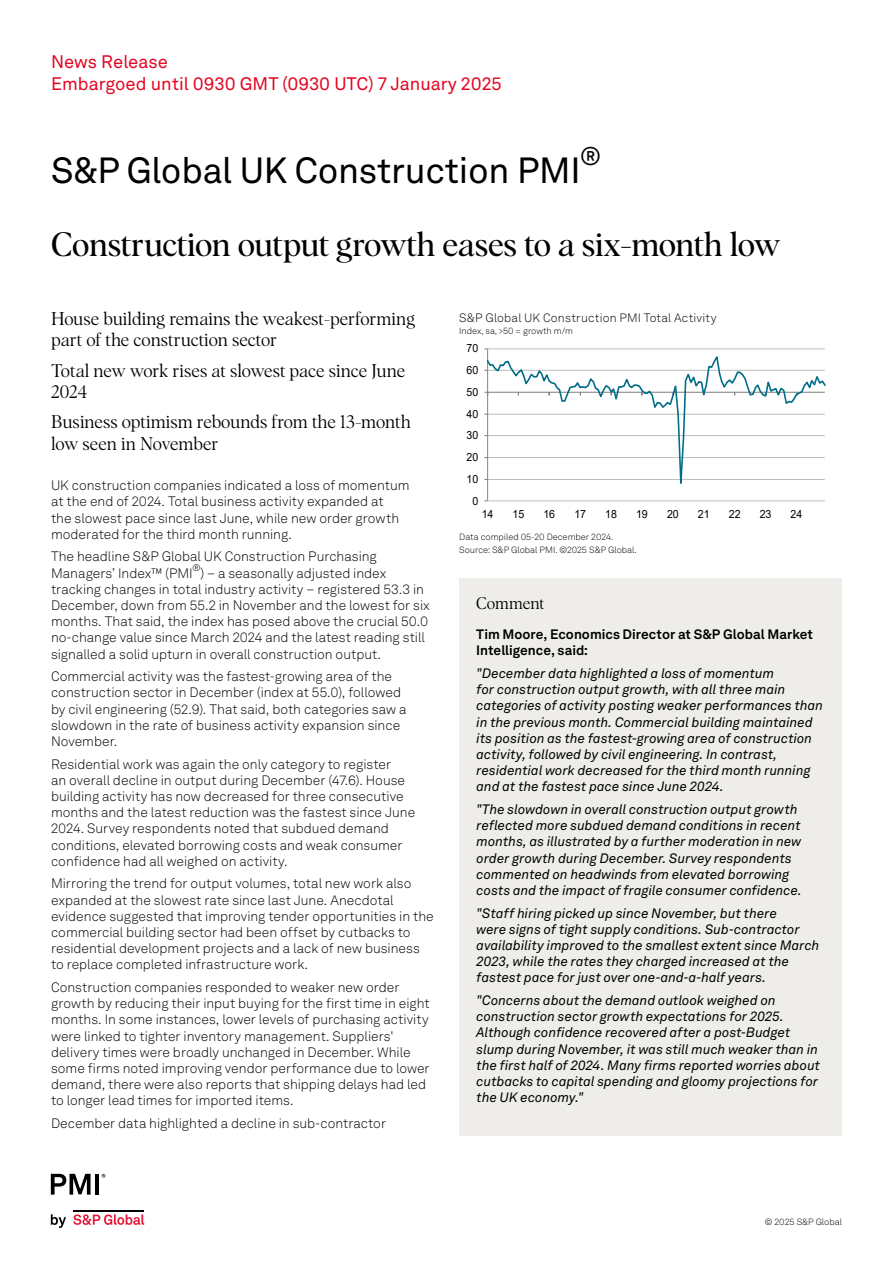
<style>
.page{position:relative;width:893px;height:1263px;background:#fff}
.page>*{position:absolute;margin:0;border:0;box-sizing:border-box;transform-origin:0 0}
.t1{font:36px "Akkurat LL";letter-spacing:-.01em;color:#000}
.t2{font:33px "Albra";letter-spacing:-.02em;color:#000}
.t3{font:25.35px "Akkurat LL";color:#000}
.t4{font:300 18px/21.6px "Albra";letter-spacing:-.005em;color:#000}
.t5{font:18px/21.6px "Akkurat LL";color:#e40521}
.t6{font:300 16.5px "Albra";letter-spacing:-.01em;color:#000}
.t7{font:300 13.5px/16.2px "Akkurat LL";color:#000}
.t8{font:italic 13.5px/16.2px "Akkurat LL";color:#000}
.t9{font:700 13.5px/16.2px "Akkurat LL";color:#000}
.t10{font:300 12px "Akkurat LL";letter-spacing:.02em;color:#000}
.t11{font:11.25px "Arial";letter-spacing:-.005em;color:#000;scale:.94 1}
.t12{font:300 9.45px "Akkurat LL";color:#000}
.t13{font:300 9px "Akkurat LL";color:#000}
</style>
<div class="page">
<svg style="left:51px;top:1214px;width:15px;height:14px"></svg>
<svg style="left:73px;top:1214px;width:71px;height:11px"></svg>
<hr style="left:73px;top:1209px;width:71px;height:2px;background:#000">
<svg style="left:51px;top:1174px;width:40px;height:20px"></svg>
<hr style="left:95px;top:1174px;width:4px;height:20px;background:#000">
<hr style="left:488px;top:348px;width:337px;height:1px;background:#bfbfbf">
<hr style="left:487px;top:349px;width:1px;height:152px;background:#7f7f7f">
<svg style="left:487px;top:352px;width:338px;height:149px"></svg>
<div style="left:459px;top:579px;width:383px;height:39px;background:#eeedea"></div>
<div style="left:459px;top:618px;width:383px;height:517px;background:#eeedea"></div>
<h3 class="t5" style="left:51px;top:50px;width:452px">News Release<br>Embargoed until 0930 GMT (0930 UTC) 7 January 2025</h3>
<h3 class="t3" style="left:580px;top:137px;width:22px">®</h3>
<h1 class="t1" style="left:51px;top:144px;width:531px">S&amp;P Global UK Construction PMI</h1>
<h2 class="t2" style="left:51px;top:220px;width:731px">Construction output growth eases to a six-month low</h2>
<h3 class="t4" style="left:51px;top:306px;width:366px">House building remains the weakest-performing part of the construction sector</h3>
<h3 class="t4" style="left:51px;top:358px;width:356px">Total new work rises at slowest pace since June<br>2024</h3>
<h3 class="t4" style="left:51px;top:410px;width:361px">Business optimism rebounds from the 13-month low seen in November</h3>
<p class="t7" style="left:51px;top:477px;width:360px">UK construction companies indicated a loss of momentum at the end of 2024. Total business activity expanded at<br>the slowest pace since last June, while new order growth moderated for the third month running.</p>
<p class="t7" style="left:51px;top:548px;width:327px">The headline S&amp;P Global UK Construction Purchasing<br>Managers’ Index™ (PMI</p>
<p class="t12" style="left:193px;top:561px;width:10px">®</p>
<p class="t7" style="left:51px;top:564px;width:380px;text-indent:149px">) – a seasonally adjusted index tracking changes in total industry activity – registered 53.3 in December, down from 55.2 in November and the lowest for six months. That said, the index has posed above the crucial 50.0 no-change value since March 2024 and the latest reading still signalled a solid upturn in overall construction output.</p>
<p class="t7" style="left:51px;top:668px;width:357px">Commercial activity was the fastest-growing area of the construction sector in December (index at 55.0), followed by civil engineering (52.9). That said, both categories saw a slowdown in the rate of business activity expansion since November.</p>
<p class="t7" style="left:51px;top:755px;width:366px">Residential work was again the only category to register<br>an overall decline in output during December (47.6). House building activity has now decreased for three consecutive months and the latest reduction was the fastest since June 2024. Survey respondents noted that subdued demand conditions, elevated borrowing costs and weak consumer confidence had all weighed on activity.</p>
<p class="t7" style="left:51px;top:875px;width:384px">Mirroring the trend for output volumes, total new work also expanded at the slowest rate since last June. Anecdotal evidence suggested that improving tender opportunities in the commercial building sector had been offset by cutbacks to residential development projects and a lack of new business to replace completed infrastructure work.</p>
<p class="t7" style="left:51px;top:979px;width:380px">Construction companies responded to weaker new order growth by reducing their input buying for the first time in eight months. In some instances, lower levels of purchasing activity were linked to tighter inventory management. Suppliers' delivery times were broadly unchanged in December. While some firms noted improving vendor performance due to lower demand, there were also reports that shipping delays had led to longer lead times for imported items.</p>
<p class="t7" style="left:51px;top:1115px;width:337px">December data highlighted a decline in sub-contractor</p>
<p class="t10" style="left:459px;top:310px;width:259px">S&amp;P Global UK Construction PMI Total Activity</p>
<p class="t13" style="left:459px;top:325px;width:115px">Index, sa, &gt;50 = growth m/m</p>
<p class="t11" style="left:467px;top:341px;width:14px">70</p>
<p class="t11" style="left:467px;top:362px;width:14px">60</p>
<p class="t11" style="left:467px;top:384px;width:14px">50</p>
<p class="t11" style="left:467px;top:406px;width:14px">40</p>
<p class="t11" style="left:467px;top:428px;width:14px">30</p>
<p class="t11" style="left:467px;top:449px;width:14px">20</p>
<p class="t11" style="left:467px;top:471px;width:14px">10</p>
<p class="t11" style="left:473px;top:493px;width:8px">0</p>
<p class="t11" style="left:482px;top:506px;width:14px">14</p>
<p class="t11" style="left:513px;top:506px;width:14px">15</p>
<p class="t11" style="left:543px;top:506px;width:14px">16</p>
<p class="t11" style="left:574px;top:506px;width:14px">17</p>
<p class="t11" style="left:605px;top:506px;width:14px">18</p>
<p class="t11" style="left:636px;top:506px;width:14px">19</p>
<p class="t11" style="left:667px;top:506px;width:14px">20</p>
<p class="t11" style="left:698px;top:506px;width:14px">21</p>
<p class="t11" style="left:729px;top:506px;width:14px">22</p>
<p class="t11" style="left:760px;top:506px;width:14px">23</p>
<p class="t11" style="left:791px;top:506px;width:14px">24</p>
<p class="t13" style="left:459px;top:544px;width:179px">Source: S&amp;P Global PMI. ©2025 S&amp;P Global.</p>
<p class="t13" style="left:459px;top:531px;width:156px">Data compiled 05-20 December 2024.</p>
<p class="t6" style="left:476px;top:591px;width:70px">Comment</p>
<p class="t9" style="left:476px;top:625px;width:338px">Tim Moore, Economics Director at S&amp;P Global Market<br>Intelligence, said:</p>
<p class="t8" style="left:476px;top:664px;width:348px">"December data highlighted a loss of momentum<br>for construction output growth, with all three main categories of activity posting weaker performances than in the previous month. Commercial building maintained its position as the fastest-growing area of construction activity, followed by civil engineering. In contrast, residential work decreased for the third month running and at the fastest pace since June 2024.</p>
<p class="t8" style="left:476px;top:800px;width:327px">"The slowdown in overall construction output growth reflected more subdued demand conditions in recent months, as illustrated by a further moderation in new order growth during December. Survey respondents commented on headwinds from elevated borrowing costs and the impact of fragile consumer confidence.</p>
<p class="t8" style="left:476px;top:904px;width:345px">"Staff hiring picked up since November, but there<br>were signs of tight supply conditions. Sub-contractor availability improved to the smallest extent since March 2023, while the rates they charged increased at the fastest pace for just over one-and-a-half years.</p>
<p class="t8" style="left:476px;top:991px;width:345px">"Concerns about the demand outlook weighed on construction sector growth expectations for 2025.<br>Although confidence recovered after a post-Budget slump during November, it was still much weaker than in the first half of 2024. Many firms reported worries about cutbacks to capital spending and gloomy projections for the UK economy."</p>
<p class="t13" style="left:765px;top:1215px;width:79px">© 2025 S&amp;P Global</p>
</div>
